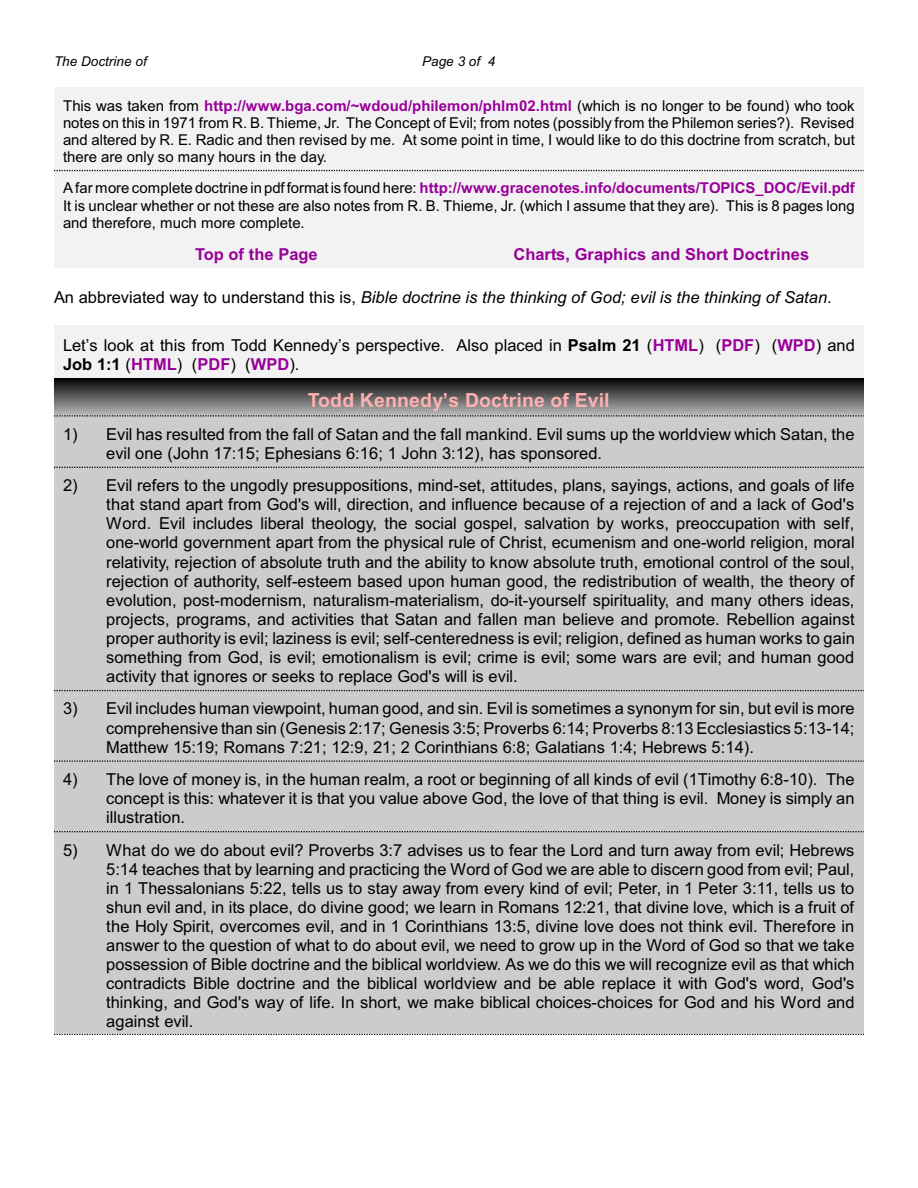
<style>
.page{position:relative;width:918px;height:1188px;background:#fff}
.page>*{position:absolute;margin:0;border:0;box-sizing:border-box;transform-origin:0 0}
.t1{font:700 19.5px "Arial";letter-spacing:.01em;color:#ffb0b0}
.t2{font:16.5px/19px "Arial";color:#000;text-align:justify}
.t3{font:italic 16.5px "Arial";color:#000}
.t4{font:700 16.5px "Arial";color:#909}
.t5{font:15px/17.1px "Arial";color:#000;text-align:justify}
.t6{font:italic 13.5px "Arial";color:#000}
.s1{font-weight:700;color:#909}
.s2{font-style:normal}
.s3{font-weight:700}
</style>
<div class="page">
<div style="left:54px;top:87px;width:810px;height:83px;background:#f2f2f2"></div>
<div style="left:54px;top:170px;width:810px;height:65px;background:#f2f2f2"></div>
<svg style="left:54px;top:170px;width:810px;height:1px"></svg>
<div style="left:54px;top:235px;width:405px;height:33px;background:#f2f2f2"></div>
<div style="left:459px;top:235px;width:405px;height:33px;background:#f2f2f2"></div>
<div style="left:54px;top:326px;width:810px;height:52px;background:#f2f2f2"></div>
<img style="left:54px;top:380px;width:810px;height:35px">
<svg style="left:54px;top:379px;width:810px;height:1px"></svg>
<div style="left:54px;top:415px;width:810px;height:52px;background:#ccc"></div>
<svg style="left:54px;top:415px;width:810px;height:2px"></svg>
<div style="left:54px;top:467px;width:810px;height:223px;background:#ccc"></div>
<svg style="left:54px;top:467px;width:810px;height:1px"></svg>
<div style="left:54px;top:690px;width:810px;height:70px;background:#ccc"></div>
<svg style="left:54px;top:690px;width:810px;height:1px"></svg>
<div style="left:54px;top:760px;width:810px;height:71px;background:#ccc"></div>
<svg style="left:54px;top:760px;width:810px;height:2px"></svg>
<svg style="left:54px;top:1034px;width:810px;height:1px"></svg>
<div style="left:54px;top:831px;width:810px;height:203px;background:#ccc"></div>
<svg style="left:54px;top:831px;width:810px;height:1px"></svg>
<p class="t6" style="left:54px;top:57px;width:94px">The Doctrine of</p>
<p class="t6" style="left:422px;top:57px;width:75px">Page 3 of 4</p>
<p class="t5" style="left:63px;top:98px;width:794px">This was taken from <span class="s1">http://www.bga.com/~wdoud/philemon/phlm02.html</span> (which is no longer to be found) who took notes on this in 1971 from R. B. Thieme, Jr. The Concept of Evil; from notes (possibly from the Philemon series?). Revised and altered by R. E. Radic and then revised by me. At some point in time, I would like to do this doctrine from scratch, but there are only so many hours in the day.</p>
<p class="t5" style="left:63px;top:181px;width:793px">A far more complete doctrine in pdf format is found here: <span class="s1">http://www.gracenotes.info/documents/TOPICS_DOC/Evil.pdf </span>It is unclear whether or not these are also notes from R. B. Thieme, Jr. (which I assume that they are). This is 8 pages long and therefore, much more complete.</p>
<p class="t4" style="left:195px;top:248px;width:124px">Top of the Page</p>
<p class="t4" style="left:514px;top:248px;width:297px">Charts, Graphics and Short Doctrines</p>
<p class="t3" style="left:54px;top:291px;width:779px"><span class="s2">An abbreviated way to understand this is,</span> Bible doctrine is the thinking of God; evil is the thinking of Satan<span class="s2">.</span></p>
<p class="t2" style="left:63px;top:336px;width:793px;line-height:19.8px">Let’s look at this from Todd Kennedy’s perspective. Also placed in <span class="s3">Psalm 21</span> (<span class="s1">HTML</span>) (<span class="s1">PDF</span>) (<span class="s1">WPD</span>) and<br><span class="s3">Job 1:1</span> (<span class="s1">HTML</span>) (<span class="s1">PDF</span>) (<span class="s1">WPD</span>).</p>
<p class="t1" style="left:308px;top:392px;width:303px">Todd Kennedy’s Doctrine of Evil</p>
<p class="t2" style="left:106px;top:426px;width:750px;text-indent:-43px">1) Evil has resulted from the fall of Satan and the fall mankind. Evil sums up the worldview which Satan, the evil one (John 17:15; Ephesians 6:16; 1 John 3:12), has sponsored.</p>
<p class="t2" style="left:106px;top:477px;width:750px;text-indent:-43px">2) Evil refers to the ungodly presuppositions, mind-set, attitudes, plans, sayings, actions, and goals of life that stand apart from God's will, direction, and influence because of a rejection of and a lack of God's Word. Evil includes liberal theology, the social gospel, salvation by works, preoccupation with self, one-world government apart from the physical rule of Christ, ecumenism and one-world religion, moral relativity, rejection of absolute truth and the ability to know absolute truth, emotional control of the soul, rejection of authority, self-esteem based upon human good, the redistribution of wealth, the theory of evolution, post-modernism, naturalism-materialism, do-it-yourself spirituality, and many others ideas, projects, programs, and activities that Satan and fallen man believe and promote. Rebellion against proper authority is evil; laziness is evil; self-centeredness is evil; religion, defined as human works to gain something from God, is evil; emotionalism is evil; crime is evil; some wars are evil; and human good activity that ignores or seeks to replace God's will is evil.</p>
<p class="t2" style="left:106px;top:701px;width:750px;text-indent:-43px">3) Evil includes human viewpoint, human good, and sin. Evil is sometimes a synonym for sin, but evil is more comprehensive than sin (Genesis 2:17; Genesis 3:5; Proverbs 6:14; Proverbs 8:13 Ecclesiastics 5:13-14; Matthew 15:19; Romans 7:21; 12:9, 21; 2 Corinthians 6:8; Galatians 1:4; Hebrews 5:14).</p>
<p class="t2" style="left:106px;top:771px;width:750px;text-indent:-43px">4) The love of money is, in the human realm, a root or beginning of all kinds of evil (1Timothy 6:8-10). The concept is this: whatever it is that you value above God, the love of that thing is evil. Money is simply an illustration.</p>
<p class="t2" style="left:106px;top:842px;width:750px;text-indent:-43px">5) What do we do about evil? Proverbs 3:7 advises us to fear the Lord and turn away from evil; Hebrews 5:14 teaches that by learning and practicing the Word of God we are able to discern good from evil; Paul, in 1 Thessalonians 5:22, tells us to stay away from every kind of evil; Peter, in 1 Peter 3:11, tells us to shun evil and, in its place, do divine good; we learn in Romans 12:21, that divine love, which is a fruit of the Holy Spirit, overcomes evil, and in 1 Corinthians 13:5, divine love does not think evil. Therefore in answer to the question of what to do about evil, we need to grow up in the Word of God so that we take possession of Bible doctrine and the biblical worldview. As we do this we will recognize evil as that which contradicts Bible doctrine and the biblical worldview and be able replace it with God's word, God's thinking, and God's way of life. In short, we make biblical choices-choices for God and his Word and against evil.</p>
</div>
